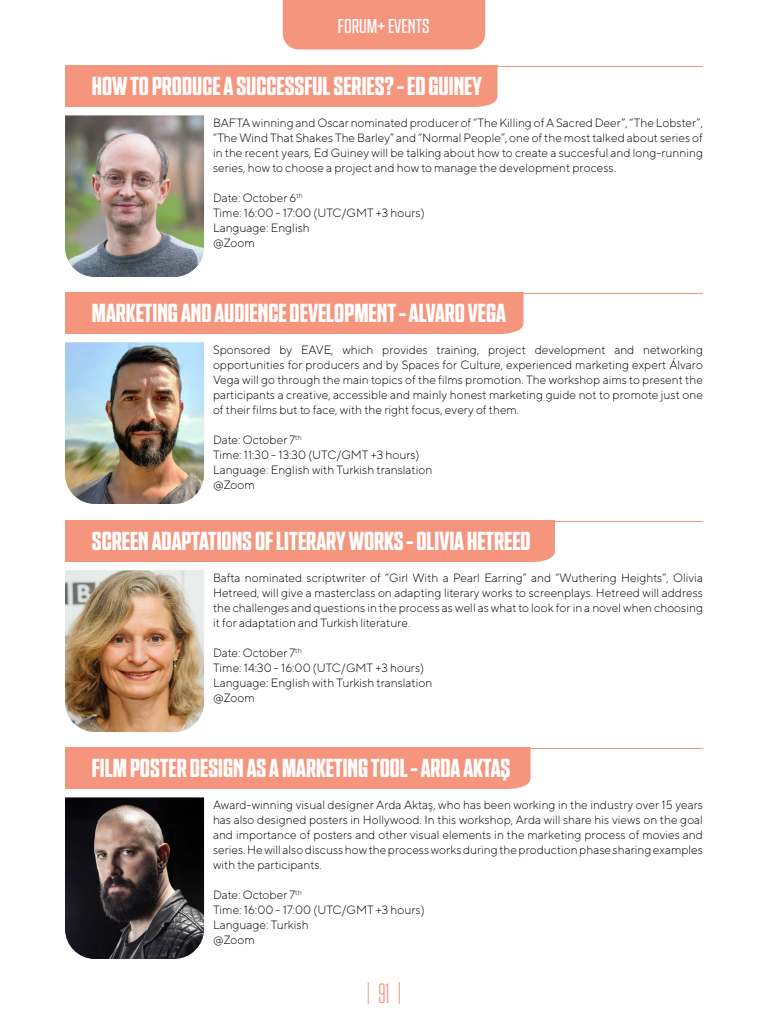
<style>
.page{position:relative;width:768px;height:1024px;background:#fff}
.page>*{position:absolute;margin:0;border:0;box-sizing:border-box;transform-origin:0 0}
.t1{font:28px "Tungsten Condensed";color:#f6957e}
.t2{font:26px "NTF Grand Bold";color:#fff}
.t3{font:20px "NTF Grand Regular";color:#fff}
.t4{font:300 12px/15px "TT Norms";color:#000;text-align:justify}
</style>
<div class="page">
<div style="left:283px;top:0;width:202px;height:50px;background:#f6957e"></div>
<div style="left:65px;top:65px;width:433px;height:42px;background:#f6957e"></div>
<div style="left:65px;top:292px;width:459px;height:42px;background:#f6957e"></div>
<div style="left:65px;top:520px;width:490px;height:42px;background:#f6957e"></div>
<div style="left:65px;top:747px;width:466px;height:42px;background:#f6957e"></div>
<hr style="left:65px;top:66px;width:638px;height:1px;background:#f6957e">
<hr style="left:65px;top:293px;width:638px;height:1px;background:#f6957e">
<hr style="left:65px;top:521px;width:638px;height:1px;background:#f6957e">
<hr style="left:65px;top:748px;width:638px;height:1px;background:#f6957e">
<img style="left:65px;top:115px;width:139px;height:162px">
<img style="left:65px;top:342px;width:139px;height:162px">
<img style="left:65px;top:570px;width:139px;height:162px">
<img style="left:65px;top:797px;width:139px;height:162px">
<h3 class="t3" style="left:338px;top:14px;width:93px">FORUM+ EVENTS</h3>
<h2 class="t2" style="left:92px;top:71px;width:392px">HOW TO PRODUCE A SUCCESSFUL SERIES? - ED GUINEY</h2>
<p class="t4" style="left:213px;top:115px;width:492px">BAFTA winning and Oscar nominated producer of “The Killing of A Sacred Deer”, “The Lobster”, “The Wind That Shakes The Barley” and “Normal People”, one of the most talked about series of in the recent years, Ed Guiney will be talking about how to create a succesful and long-running series, how to choose a project and how to manage the development process.</p>
<p class="t4" style="left:213px;top:190px;width:213px;text-align:left">Date: October 6<sup>th<br></sup>Time: 16:00 - 17:00 (UTC/GMT +3 hours)<br>Language: English<br>@Zoom</p>
<h2 class="t2" style="left:92px;top:298px;width:416px">MARKETING AND AUDIENCE DEVELOPMENT - ALVARO VEGA</h2>
<p class="t4" style="left:213px;top:342px;width:492px">Sponsored by EAVE, which provides training, project development and networking opportunities for producers and by Spaces for Culture, experienced marketing expert Álvaro Vega will go through the main topics of the films promotion. The workshop aims to present the participants a creative, accessible and mainly honest marketing guide not to promote just one of their films but to face, with the right focus, every of them.</p>
<p class="t4" style="left:213px;top:432px;width:221px;text-align:left">Date: October 7<sup>th<br></sup>Time: 11:30 - 13:30 (UTC/GMT +3 hours)<br>Language: English with Turkish translation @Zoom</p>
<h2 class="t2" style="left:92px;top:526px;width:440px">SCREEN ADAPTATIONS OF LITERARY WORKS - OLIVIA HETREED</h2>
<p class="t4" style="left:213px;top:570px;width:492px">Bafta nominated scriptwriter of “Girl With a Pearl Earring” and “Wuthering Heights”, Olivia Hetreed, will give a masterclass on adapting literary works to screenplays. Hetreed will address the challenges and questions in the process as well as what to look for in a novel when choosing it for adaptation and Turkish literature.</p>
<p class="t4" style="left:213px;top:645px;width:221px;text-align:left">Date: October 7<sup>th<br></sup>Time: 14:30 - 16:00 (UTC/GMT +3 hours)<br>Language: English with Turkish translation @Zoom</p>
<h2 class="t2" style="left:92px;top:753px;width:420px">FILM POSTER DESIGN AS A MARKETING TOOL - ARDA AKTAŞ</h2>
<p class="t4" style="left:213px;top:797px;width:492px">Award-winning visual designer Arda Aktaş, who has been working in the industry over 15 years has also designed posters in Hollywood. In this workshop, Arda will share his views on the goal and importance of posters and other visual elements in the marketing process of movies and series. He will also discuss how the process works during the production phase sharing examples with the participants.</p>
<p class="t4" style="left:213px;top:887px;width:213px;text-align:left">Date: October 7<sup>th<br></sup>Time: 16:00 - 17:00 (UTC/GMT +3 hours)<br>Language: Turkish<br>@Zoom</p>
<h1 class="t1" style="left:366px;top:980px;width:38px">| 91 |</h1>
</div>
